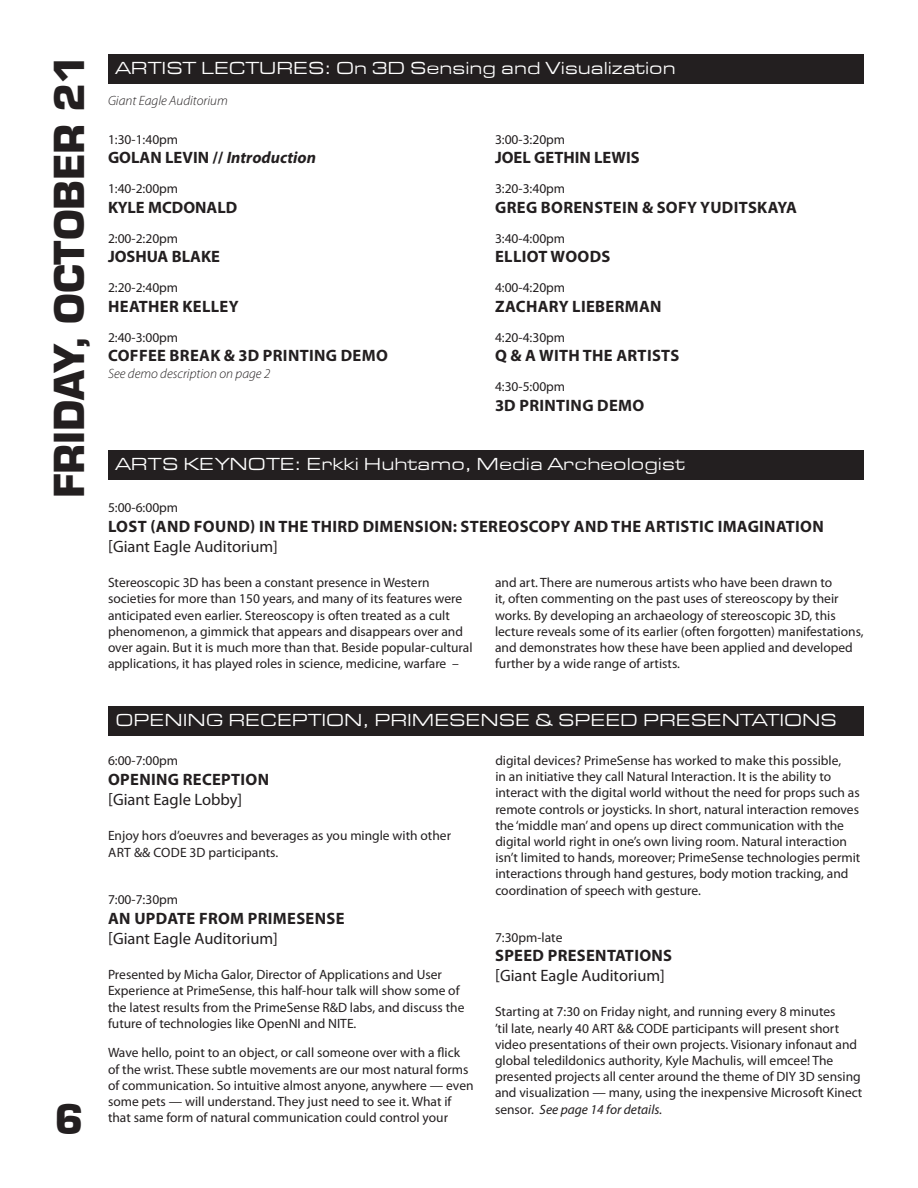
<style>
.page{position:relative;width:918px;height:1188px;background:#fff}
.page>*{position:absolute;margin:0;border:0;box-sizing:border-box;transform-origin:0 0}
.t1{font:45px "Eurostile Black DTC";color:#231f20}
.t2{font:18px "Eurostile Extended Roman DTC";color:#fff}
.t3{font:700 16.5px "Myriad Pro";letter-spacing:.015em;color:#231f20}
.t4{font:16.5px "Myriad Pro";color:#231f20}
.t5{font:13.5px/16.2px "Myriad Pro";color:#231f20}
.t6{font:italic 300 13.5px "Myriad Pro";color:#231f20}
.s1{font-style:italic}
</style>
<div class="page">
<div style="left:108px;top:54px;width:756px;height:30px;background:#231f20"></div>
<div style="left:108px;top:450px;width:756px;height:30px;background:#231f20"></div>
<div style="left:108px;top:706px;width:756px;height:29px;background:#231f20"></div>
<h1 class="t1" style="left:45px;top:498px;width:446px;rotate:-90deg">FRIDAY, OCTOBER 21</h1>
<h1 class="t1" style="left:54px;top:1095px;width:30px">6</h1>
<h2 class="t2" style="left:116px;top:58px;width:562px">ARTIST LECTURES: On 3D Sensing and Visualization</h2>
<p class="t6" style="left:108px;top:92px;width:121px">Giant Eagle Auditorium</p>
<p class="t5" style="left:108px;top:131px;width:72px">1:30-1:40pm</p>
<p class="t3" style="left:108px;top:147px;width:210px">GOLAN LEVIN // <span class="s1">Introduction</span></p>
<p class="t5" style="left:108px;top:180px;width:72px">1:40-2:00pm</p>
<p class="t3" style="left:108px;top:197px;width:131px">KYLE MCDONALD</p>
<p class="t5" style="left:108px;top:230px;width:72px">2:00-2:20pm</p>
<p class="t3" style="left:108px;top:246px;width:114px">JOSHUA BLAKE</p>
<p class="t5" style="left:108px;top:279px;width:72px">2:20-2:40pm</p>
<p class="t3" style="left:108px;top:296px;width:23px">HEATHER</p>
<p class="t3" style="left:182px;top:296px;width:21px">KELLEY</p>
<p class="t5" style="left:108px;top:329px;width:72px">2:40-3:00pm</p>
<p class="t3" style="left:108px;top:345px;width:21px">COFFEE</p>
<p class="t3" style="left:170px;top:345px;width:11px">BREAK</p>
<p class="t3" style="left:224px;top:345px;width:59px">&amp; 3D PRINTING</p>
<p class="t3" style="left:341px;top:345px;width:13px">DEMO</p>
<p class="t6" style="left:108px;top:365px;width:164px">See demo description on page 2</p>
<p class="t5" style="left:495px;top:131px;width:72px">3:00-3:20pm</p>
<p class="t3" style="left:495px;top:147px;width:146px">JOEL GETHIN LEWIS</p>
<p class="t5" style="left:495px;top:180px;width:72px">3:20-3:40pm</p>
<p class="t3" style="left:495px;top:197px;width:23px">GREG</p>
<p class="t3" style="left:541px;top:197px;width:21px">BORENSTEIN</p>
<p class="t3" style="left:642px;top:197px;width:36px">&amp; SOFY</p>
<p class="t3" style="left:700px;top:197px;width:21px">YUDITSKAYA</p>
<p class="t5" style="left:495px;top:230px;width:72px">3:40-4:00pm</p>
<p class="t3" style="left:495px;top:246px;width:19px">ELLIOT</p>
<p class="t3" style="left:551px;top:246px;width:27px">WOODS</p>
<p class="t5" style="left:495px;top:279px;width:72px">4:00-4:20pm</p>
<p class="t3" style="left:495px;top:296px;width:22px">ZACHARY</p>
<p class="t3" style="left:572px;top:296px;width:20px">LIEBERMAN</p>
<p class="t5" style="left:495px;top:329px;width:72px">4:20-4:30pm</p>
<p class="t3" style="left:495px;top:345px;width:55px">Q &amp; A WITH</p>
<p class="t3" style="left:583px;top:345px;width:11px">THE</p>
<p class="t3" style="left:616px;top:345px;width:21px">ARTISTS</p>
<p class="t5" style="left:495px;top:378px;width:72px">4:30-5:00pm</p>
<p class="t3" style="left:495px;top:395px;width:45px">3D PRINTING</p>
<p class="t3" style="left:597px;top:395px;width:13px">DEMO</p>
<h2 class="t2" style="left:116px;top:455px;width:571px">ARTS KEYNOTE: Erkki Huhtamo, Media Archeologist</h2>
<p class="t5" style="left:108px;top:499px;width:72px">5:00-6:00pm</p>
<p class="t3" style="left:108px;top:516px;width:20px">LOST</p>
<p class="t3" style="left:150px;top:516px;width:18px">(AND</p>
<p class="t3" style="left:194px;top:516px;width:22px">FOUND</p>
<p class="t3" style="left:250px;top:516px;width:39px">) IN THE</p>
<p class="t3" style="left:311px;top:516px;width:20px">THIRD</p>
<p class="t3" style="left:363px;top:516px;width:23px">DIMENSION</p>
<p class="t3" style="left:453px;top:516px;width:29px">: STEREOSCOPY</p>
<p class="t3" style="left:574px;top:516px;width:13px">AND</p>
<p class="t3" style="left:611px;top:516px;width:11px">THE</p>
<p class="t3" style="left:645px;top:516px;width:21px">ARTISTIC</p>
<p class="t3" style="left:718px;top:516px;width:16px">IMAGINATION</p>
<p class="t4" style="left:108px;top:536px;width:171px">[Giant Eagle Auditorium]</p>
<p class="t5" style="left:108px;top:574px;width:366px">Stereoscopic 3D has been a constant presence in Western societies for more than 150 years, and many of its features were anticipated even earlier. Stereoscopy is often treated as a cult phenomenon, a gimmick that appears and disappears over and over again. But it is much more than that. Beside popular-cultural applications, it has played roles in science, medicine, warfare –</p>
<p class="t5" style="left:495px;top:574px;width:370px">and art. There are numerous artists who have been drawn to<br>it, often commenting on the past uses of stereoscopy by their works. By developing an archaeology of stereoscopic 3D, this lecture reveals some of its earlier (often forgotten) manifestations, and demonstrates how these have been applied and developed further by a wide range of artists.</p>
<h2 class="t2" style="left:116px;top:710px;width:723px">OPENING RECEPTION, PRIMESENSE &amp; SPEED PRESENTATIONS</h2>
<p class="t5" style="left:108px;top:753px;width:72px">6:00-7:00pm</p>
<p class="t3" style="left:108px;top:769px;width:23px">OPENING</p>
<p class="t3" style="left:183px;top:769px;width:11px">RECEPTION</p>
<p class="t4" style="left:108px;top:789px;width:136px">[Giant Eagle Lobby]</p>
<p class="t5" style="left:108px;top:827px;width:345px">Enjoy hors d’oeuvres and beverages as you mingle with other<br>Art &amp;&amp; Code</p>
<p class="t5" style="left:190px;top:844px;width:90px">3D participants.</p>
<p class="t5" style="left:108px;top:891px;width:72px">7:00-7:30pm</p>
<p class="t3" style="left:108px;top:908px;width:238px">AN UPDATE FROM PRIMESENSE</p>
<p class="t4" style="left:108px;top:928px;width:171px">[Giant Eagle Auditorium]</p>
<p class="t5" style="left:108px;top:966px;width:358px">Presented by Micha Galor, Director of Applications and User Experience at PrimeSense, this half-hour talk will show some of the latest results from the PrimeSense R&amp;D labs, and discuss the future of technologies like OpenNI and NITE.</p>
<p class="t5" style="left:108px;top:1045px;width:367px">Wave hello, point to an object, or call someone over with a flick of the wrist. These subtle movements are our most natural forms of communication. So intuitive almost anyone, anywhere — even some pets — will understand. They just need to see it. What if that same form of natural communication could control your</p>
<p class="t5" style="left:495px;top:752px;width:367px">digital devices? PrimeSense has worked to make this possible,<br>in an initiative they call Natural Interaction. It is the ability to interact with the digital world without the need for props such as remote controls or joysticks. In short, natural interaction removes the ‘middle man’ and opens up direct communication with the digital world right in one’s own living room. Natural interaction isn’t limited to hands, moreover; PrimeSense technologies permit interactions through hand gestures, body motion tracking, and coordination of speech with gesture.</p>
<p class="t5" style="left:495px;top:929px;width:69px">7:30pm-late</p>
<p class="t3" style="left:495px;top:945px;width:179px">SPEED PRESENTATIONS</p>
<p class="t4" style="left:495px;top:966px;width:171px">[Giant Eagle Auditorium]</p>
<p class="t5" style="left:495px;top:1004px;width:369px">Starting at 7:30 on Friday night, and running every 8 minutes<br>’til late, nearly 40 ART &amp;&amp; CODE participants will present short video presentations of their own projects. Visionary infonaut and global teledildonics authority, Kyle Machulis, will emcee! The presented projects all center around the theme of DIY 3D sensing and visualization — many, using the inexpensive Microsoft Kinect sensor. <span class="s1">See page 14 for details.</span></p>
</div>
